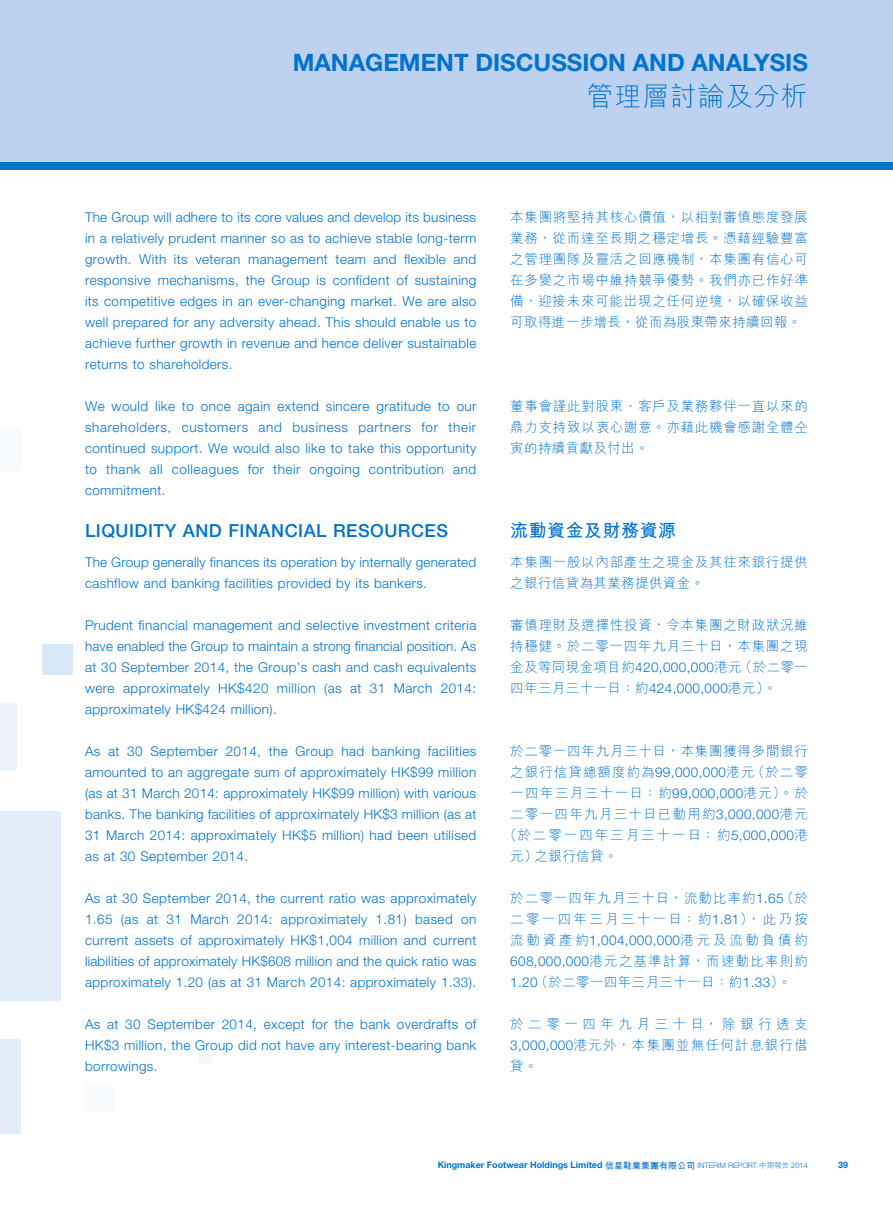
<style>
.page{position:relative;width:893px;height:1212px;background:#fff}
.page>*{position:absolute;margin:0;border:0;box-sizing:border-box;transform-origin:0 0}
.t1{font:300 27px "M Hei HK";letter-spacing:.03em;color:#0073ce}
.t2{font:700 24px "Helvetica Neue LT Std";color:#0073ce}
.t3{font:500 18px "Helvetica Neue LT Std";letter-spacing:.03em;color:#0073ce}
.t4{font:700 18px "M Hei HK";letter-spacing:.03em;color:#0073ce}
.t5{font:300 13.5px/21px "Helvetica Neue LT Std";letter-spacing:.03em;color:#0073ce;text-align:justify}
.t6{font:300 13.5px/21px "M Hei HK";letter-spacing:.055em;color:#0073ce;text-align:justify}
.t7{font:300 13.5px "M Hei HK";letter-spacing:.08em;color:#0073ce}
.t8{font:300 13.5px "M Hei HK";letter-spacing:.105em;color:#0073ce}
.t9{font:300 13.5px "M Hei HK";letter-spacing:.095em;color:#0073ce}
.t10{font:300 13.5px "M Hei HK";letter-spacing:.145em;color:#0073ce}
.t11{font:700 9px "Helvetica Neue LT Std";color:#0073ce}
.s1{font-family:"Helvetica Neue LT Std"}
.s2{font-family:"M Hei HK"}
.s3{font-weight:300;font-size:7.5px}
.s4{font-family:"M Hei HK";font-weight:300;font-size:7.5px}
</style>
<div class="page">
<div style="left:0;top:0;width:893px;height:164px;background:#bdd2f1"></div>
<div style="left:0;top:163px;width:893px;height:7px;background:#0073ce"></div>
<div style="left:0;top:811px;width:61px;height:190px;background:#e1eef9"></div>
<div style="left:200px;top:1052px;width:11px;height:11px;background:#f1f7fc"></div>
<div style="left:0;top:704px;width:17px;height:67px;background:#ecf4fb"></div>
<div style="left:0;top:429px;width:21px;height:41px;background:#f6fafd"></div>
<div style="left:43px;top:644px;width:30px;height:31px;background:#d7e9f7"></div>
<div style="left:85px;top:1084px;width:29px;height:28px;background:#f8fbfd"></div>
<div style="left:0;top:1039px;width:21px;height:95px;background:#e1eef9"></div>
<h2 class="t2" style="left:293px;top:47px;width:517px">MANAGEMENT DISCUSSION AND ANALYSIS</h2>
<h1 class="t1" style="left:587px;top:77px;width:223px">管理層討論及分析</h1>
<p class="t5" style="left:85px;top:207px;width:393px">The Group will adhere to its core values and develop its business in a relatively prudent manner so as to achieve stable long-term growth. With its veteran management team and flexible and responsive mechanisms, the Group is confident of sustaining its competitive edges in an ever-changing market. We are also well prepared for any adversity ahead. This should enable us to achieve further growth in revenue and hence deliver sustainable returns to shareholders.</p>
<p class="t5" style="left:85px;top:396px;width:393px">We would like to once again extend sincere gratitude to our shareholders, customers and business partners for their continued support. We would also like to take this opportunity to thank all colleagues for their ongoing contribution and commitment.</p>
<h3 class="t3" style="left:85px;top:520px;width:365px">LIQUIDITY AND FINANCIAL RESOURCES</h3>
<p class="t5" style="left:85px;top:551px;width:393px">The Group generally finances its operation by internally generated cashflow and banking facilities provided by its bankers.</p>
<p class="t5" style="left:85px;top:614px;width:393px">Prudent financial management and selective investment criteria have enabled the Group to maintain a strong financial position. As at 30 September 2014, the Group’s cash and cash equivalents were approximately HK$420 million (as at 31 March 2014: approximately HK$424 million).</p>
<p class="t5" style="left:85px;top:740px;width:393px">As at 30 September 2014, the Group had banking facilities amounted to an aggregate sum of approximately HK$99 million (as at 31 March 2014: approximately HK$99 million) with various banks. The banking facilities of approximately HK$3 million (as at 31 March 2014: approximately HK$5 million) had been utilised as at 30 September 2014.</p>
<p class="t5" style="left:85px;top:887px;width:393px">As at 30 September 2014, the current ratio was approximately 1.65 (as at 31 March 2014: approximately 1.81) based on current assets of approximately HK$1,004 million and current liabilities of approximately HK$608 million and the quick ratio was approximately 1.20 (as at 31 March 2014: approximately 1.33).</p>
<p class="t5" style="left:85px;top:1013px;width:393px">As at 30 September 2014, except for the bank overdrafts of HK$3 million, the Group did not have any interest-bearing bank borrowings.</p>
<p class="t6" style="left:510px;top:206px;width:299px">本集團將堅持其核心價值，以相對審慎態度發展業務，從而達至長期之穩定增長。憑藉經驗豐富之管理團隊及靈活之回應機制，本集團有信心可在多變之市場中維持競爭優勢。我們亦已作好準備，迎接未來可能出現之任何逆境，以確保收益可取得進一步增長，從而為股東帶來持續回報。</p>
<p class="t6" style="left:510px;top:395px;width:299px">董事會謹此對股東、客戶及業務夥伴一直以來的鼎力支持致以衷心謝意。亦藉此機會感謝全體仝寅的持續貢獻及付出。</p>
<h3 class="t4" style="left:510px;top:517px;width:168px">流動資金及財務資源</h3>
<p class="t6" style="left:510px;top:551px;width:299px">本集團一般以內部產生之現金及其往來銀行提供之銀行信貸為其業務提供資金。</p>
<p class="t6" style="left:510px;top:614px;width:299px">審慎理財及選擇性投資，令本集團之財政狀況維持穩健。於二零一四年九月三十日，本集團之現金及等同現金項目約<span class="s1">420,000,000</span>港元（於二零一四年三月三十一日：約<span class="s1">424,000,000</span>港元）。</p>
<p class="t6" style="left:510px;top:740px;width:299px">於二零一四年九月三十日，本集團獲得多間銀行</p>
<p class="t7" style="left:510px;top:762px;width:299px">之銀行信貸總額度約為<span class="s1">99,000,000</span>港元（於二零</p>
<p class="t8" style="left:510px;top:783px;width:299px">一四年三月三十一日：約<span class="s1">99,000,000</span>港元）。於</p>
<p class="t9" style="left:510px;top:804px;width:299px">二零一四年九月三十日已動用約<span class="s1">3,000,000</span>港元</p>
<p class="t10" style="left:503px;top:825px;width:306px">（於二零一四年三月三十一日：約<span class="s1">5,000,000</span>港</p>
<p class="t6" style="left:510px;top:845px;width:109px">元）之銀行信貸。</p>
<p class="t6" style="left:510px;top:887px;width:299px">於二零一四年九月三十日，流動比率約<span class="s1">1.65</span>（於二零一四年三月三十一日：約<span class="s1">1.81</span>），此乃按流動資產約<span class="s1">1,004,000,000</span>港元及流動負債約<span class="s1">608,000,000</span>港元之基準計算，而速動比率則約<span class="s1">1.20</span>（於二零一四年三月三十一日：約<span class="s1">1.33</span>）。</p>
<p class="t6" style="left:510px;top:1013px;width:299px">於二零一四年九月三十日，除銀行透支<span class="s1">3,000,000</span>港元外，本集團並無任何計息銀行借貸。</p>
<p class="t11" style="left:438px;top:1159px;width:372px">Kingmaker Footwear Holdings Limited <span class="s2">信星鞋業集團有限公司</span> <span class="s3">INTERIM REPORT</span> <span class="s4">中期報告</span> <span class="s3">2014</span></p>
<p class="t11" style="left:838px;top:1159px;width:12px">39</p>
</div>
